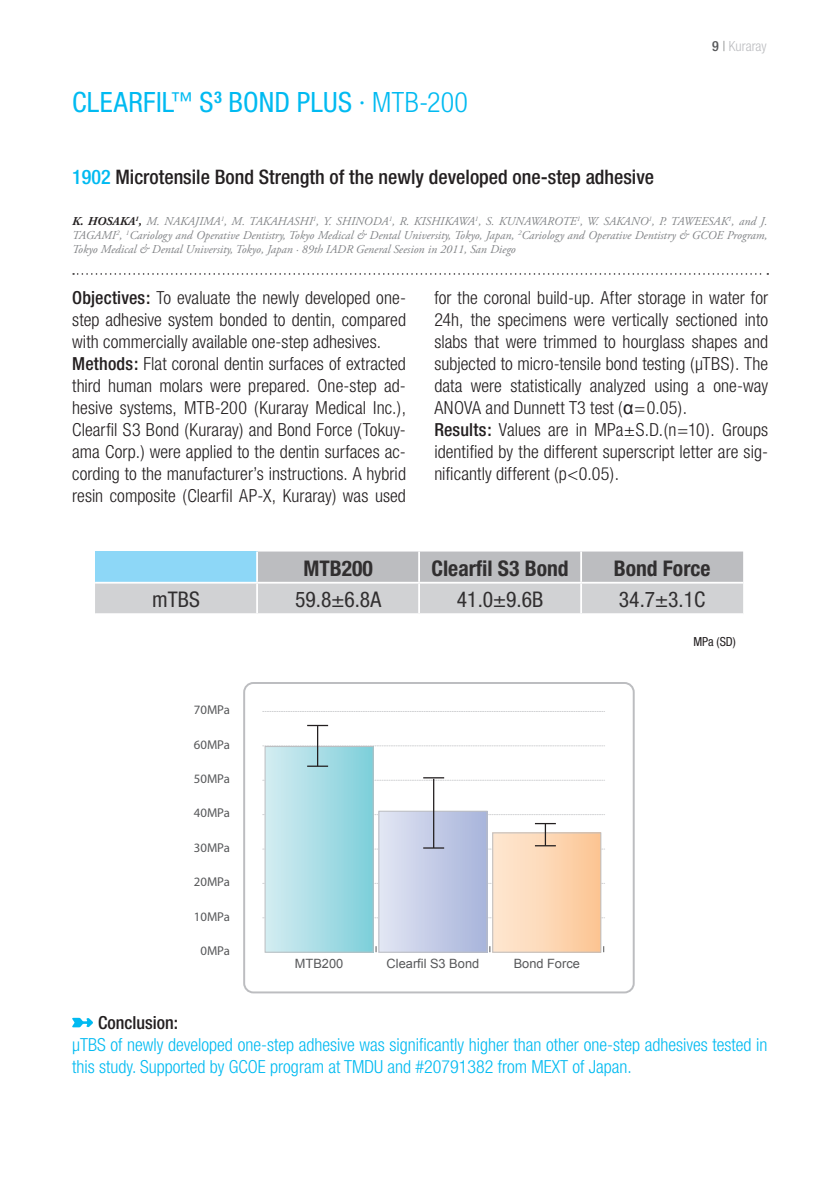
<style>
.page{position:relative;width:840px;height:1191px;background:#fff}
.page>*{position:absolute;margin:0;border:0;box-sizing:border-box;transform-origin:0 0}
.t1{font:condensed 28px "Helvetica Neue";letter-spacing:.01em;color:#00baf1}
.t2{font:condensed 21.6px "Helvetica Neue";color:#312f30}
.t3{font:700 condensed 21.6px "Helvetica Neue";color:#312f30}
.t4{font:500 condensed 20px "Helvetica Neue";color:#231f20}
.t5{font:300 condensed 18px/22px "Helvetica Neue";letter-spacing:.005em;color:#231f20}
.t6{font:300 condensed 18px/22px "Helvetica Neue";color:#00baf1}
.t7{font:500 condensed 18px "Helvetica Neue";color:#231f20}
.t8{font:300 condensed 14px "Helvetica Neue";color:#bcbdc0}
.t9{font:12.8px "Myriad Pro";color:#57585a}
.t10{font:12.8px "Arial";color:#57585a}
.t11{font:condensed 12.6px "Helvetica Neue";color:#231f20}
.t12{font:italic 12px/14px "Adobe Garamond Pro";color:#808285;text-align:justify}
.s1{font-size:22px}
.s2{font-weight:300}
.s3{font-weight:500;color:#57585a}
.s4{font-weight:100;color:#57585a}
.s5{color:#00baf1}
.s6{font-weight:700;color:#231f20}
.s7{font-family:"Arial";font-weight:400;font-stretch:normal}
.s8{font-weight:500}
</style>
<div class="page">
<svg style="left:73px;top:273px;width:694px;height:2px"></svg>
<svg style="left:72px;top:1017px;width:21px;height:10px"></svg>
<svg style="left:95px;top:551px;width:647px;height:62px;background:#c1cbd1"></svg>
<hr style="left:256px;top:551px;width:2px;height:31px;background:#fff">
<hr style="left:418px;top:551px;width:2px;height:31px;background:#fff">
<hr style="left:580px;top:551px;width:1px;height:31px;background:#fff">
<hr style="left:95px;top:582px;width:162px;height:1px;background:#fff">
<hr style="left:257px;top:582px;width:162px;height:1px;background:#fff">
<hr style="left:256px;top:583px;width:2px;height:30px;background:#fff">
<hr style="left:419px;top:582px;width:161px;height:1px;background:#fff">
<hr style="left:418px;top:583px;width:2px;height:30px;background:#fff">
<hr style="left:580px;top:582px;width:162px;height:1px;background:#fff">
<hr style="left:580px;top:583px;width:1px;height:30px;background:#fff">
<svg style="left:262px;top:711px;width:342px;height:1px"></svg>
<svg style="left:262px;top:745px;width:342px;height:1px"></svg>
<svg style="left:262px;top:814px;width:342px;height:1px"></svg>
<svg style="left:262px;top:883px;width:342px;height:1px"></svg>
<svg style="left:262px;top:917px;width:342px;height:1px"></svg>
<div style="left:265px;top:746px;width:108px;height:206px;background:linear-gradient(to right,#d5edf2,#7ecfda)"></div>
<div style="left:264px;top:746px;width:109px;height:206px;border:1px solid #bcbdc0"></div>
<div style="left:378px;top:811px;width:108px;height:141px;background:linear-gradient(to right,#e2e6f3,#a8b4db)"></div>
<div style="left:378px;top:811px;width:109px;height:141px;border:1px solid #bcbdc0"></div>
<div style="left:492px;top:833px;width:108px;height:119px;background:linear-gradient(to right,#fee9d5,#fcc696)"></div>
<div style="left:492px;top:832px;width:109px;height:120px;border:1px solid #bcbdc0"></div>
<svg style="left:307px;top:725px;width:21px;height:1px"></svg>
<hr style="left:307px;top:765px;width:21px;height:2px;background:#231f20">
<hr style="left:317px;top:726px;width:1px;height:40px;background:#231f20">
<svg style="left:262px;top:777px;width:342px;height:4px"></svg>
<hr style="left:433px;top:779px;width:1px;height:69px;background:#231f20">
<svg style="left:262px;top:823px;width:341px;height:26px;background:#ccd8dc"></svg>
<div style="left:243px;top:682px;width:391px;height:311px;border:2px solid #bcbdc0;border-radius:9px"></div>
<h1 class="t1" style="left:72px;top:86px;width:397px">CLEARFIL<span class="s1">™</span> S<sup>3</sup> BOND PLUS · <span class="s2">MTB-200</span></h1>
<p class="t8" style="left:711px;top:38px;width:56px"><span class="s3">9</span> <span class="s4">|</span> Kuraray</p>
<p class="t4" style="left:72px;top:165px;width:583px"><span class="s5">1902</span> Microtensile Bond Strength of the newly developed one-step adhesive</p>
<p class="t12" style="left:72px;top:214px;width:696px"><span class="s6">K. HOSAKA</span><sup>1</sup><span class="s6">,</span> M. NAKAJIMA<sup>1</sup>, M. TAKAHASHI<sup>1</sup>, Y. SHINODA<sup>1</sup>, R. KISHIKAWA<sup>1</sup>, S. KUNAWAROTE<sup>1</sup>, W. SAKANO<sup>1</sup>, P. TAWEESAK<sup>1</sup>, and J.<br>TAGAMI<sup>2</sup>, <sup>1</sup>Cariology and Operative Dentistry, Tokyo Medical &amp; Dental University, Tokyo, Japan, <sup>2</sup>Cariology and Operative Dentistry &amp; GCOE Program, Tokyo Medical &amp; Dental University, Tokyo, Japan · 89th IADR General Seesion in 2011, San Diego</p>
<p class="t5" style="left:434px;top:286px;width:335px">for the coronal build-up. After storage in water for 24h, the specimens were vertically sectioned into slabs that were trimmed to hourglass shapes and subjected to micro-tensile bond testing (µTBS). The data were statistically analyzed using a one-way ANOVA and Dunnett T3 test (<span class="s7">α</span>=0.05).<br><span class="s8">Results:</span> Values are in MPa±S.D.(n=10). Groups identified by the different superscript letter are sig&shy;nificantly different (p&lt;0.05).</p>
<p class="t5" style="left:72px;top:286px;width:335px"><span class="s8">Objectives:</span> To evaluate the newly developed one&shy;step adhesive system bonded to dentin, compared with commercially available one-step adhesives.<br><span class="s8">Methods:</span> Flat coronal dentin surfaces of extracted third human molars were prepared. One-step ad&shy;hesive systems, MTB-200 (Kuraray Medical Inc.), Clearfil S3 Bond (Kuraray) and Bond Force (Tokuy&shy;ama Corp.) were applied to the dentin surfaces ac&shy;cording to the manufacturer’s instructions. A hybrid resin composite (Clearfil AP-X, Kuraray) was used</p>
<p class="t3" style="left:303px;top:555px;width:71px">MTB200</p>
<p class="t3" style="left:431px;top:555px;width:139px">Clearfil S3 Bond</p>
<p class="t3" style="left:613px;top:555px;width:98px">Bond Force</p>
<p class="t2" style="left:152px;top:587px;width:49px">mTBS</p>
<p class="t2" style="left:295px;top:587px;width:87px">59.8±6.8A</p>
<p class="t2" style="left:456px;top:587px;width:88px">41.0±9.6B</p>
<p class="t2" style="left:618px;top:587px;width:88px">34.7±3.1C</p>
<p class="t11" style="left:693px;top:634px;width:44px">MPa (SD)</p>
<p class="t9" style="left:194px;top:702px;width:38px">70MPa</p>
<p class="t9" style="left:194px;top:736px;width:38px">60MPa</p>
<p class="t9" style="left:194px;top:771px;width:38px">50MPa</p>
<p class="t9" style="left:194px;top:805px;width:38px">40MPa</p>
<p class="t9" style="left:194px;top:839px;width:38px">30MPa</p>
<p class="t9" style="left:194px;top:874px;width:38px">20MPa</p>
<p class="t9" style="left:194px;top:908px;width:38px">10MPa</p>
<p class="t9" style="left:200px;top:942px;width:31px">0MPa</p>
<p class="t10" style="left:295px;top:955px;width:50px">MTB200</p>
<p class="t10" style="left:386px;top:955px;width:94px">Clearfil S3 Bond</p>
<p class="t10" style="left:513px;top:955px;width:68px">Bond Force</p>
<p class="t7" style="left:98px;top:1011px;width:81px">Conclusion:</p>
<p class="t6" style="left:72px;top:1033px;width:696px">µTBS of newly developed one-step adhesive was significantly higher than other one-step adhesives tested in this study. Supported by GCOE program at TM DU and #20791382 from MEXT of Japan.</p>
</div>
